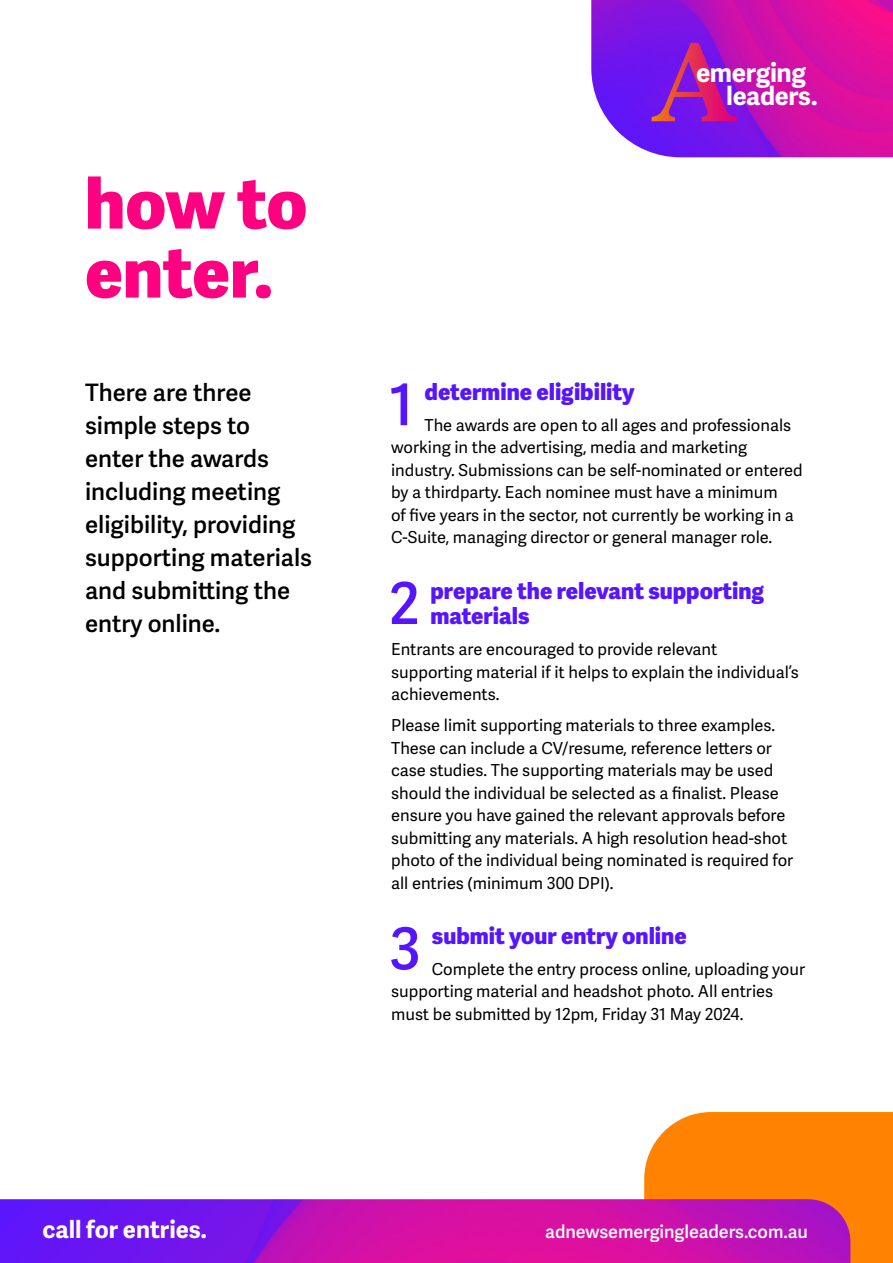
<style>
.page{position:relative;width:893px;height:1263px;background:#fff}
.page>*{position:absolute;margin:0;border:0;box-sizing:border-box;transform-origin:0 0}
.t1{font:800 69px/69px "Adelle Sans";color:#ff0080}
.t2{font:600 57.75px "Adelle Sans";color:#5715ff}
.t3{font:700 26.1px "Adelle Sans";letter-spacing:-.015em;color:#fff}
.t4{font:700 25.65px "Adelle Sans";letter-spacing:-.015em;color:#fff}
.t5{font:600 24px/33px "Adelle Sans";color:#000}
.t6{font:700 24px "Adelle Sans";color:#fff}
.t7{font:800 22.5px/25.5px "Adelle Sans";color:#5715ff}
.t8{font:600 18px "Adelle Sans";letter-spacing:-.005em;color:#fff}
.t9{font:16.5px/22.5px "Adelle Sans";color:#000}
</style>
<div class="page">
<div style="left:644px;top:1112px;width:249px;height:151px;background:#ff8300"></div>
<img style="left:591px;top:0;width:302px;height:157px">
<img style="left:0;top:1199px;width:850px;height:64px">
<svg style="left:652px;top:43px;width:85px;height:78px;background:#9a1cb8"></svg>
<h1 class="t1" style="left:85px;top:170px;width:224px">how to enter.</h1>
<h3 class="t5" style="left:85px;top:377px;width:229px">There are three simple steps to enter the awards including meeting eligibility, providing supporting materials and submitting the entry online.</h3>
<h3 class="t3" style="left:696px;top:57px;width:111px">emerging</h3>
<h3 class="t4" style="left:726px;top:81px;width:93px">leaders.</h3>
<h2 class="t2" style="left:389px;top:371px;width:26px">1</h2>
<h3 class="t7" style="left:425px;top:379px;width:211px">determine eligibility</h3>
<p class="t9" style="left:391px;top:414px;width:413px;text-indent:33px">The awards are open to all ages and professionals working in the advertising, media and marketing industry. Submissions can be self-nominated or entered by a thirdparty. Each nominee must have a minimum<br>of five years in the sector, not currently be working in a C-Suite, managing director or general manager role.</p>
<h2 class="t2" style="left:389px;top:570px;width:32px">2</h2>
<h3 class="t7" style="left:430px;top:578px;width:335px">prepare the relevant supporting materials</h3>
<p class="t9" style="left:391px;top:638px;width:409px">Entrants are encouraged to provide relevant supporting material if it helps to explain the individual’s achievements.</p>
<p class="t9" style="left:391px;top:714px;width:403px">Please limit supporting materials to three examples.<br>These can include a CV/resume, reference letters or case studies. The supporting materials may be used should the individual be selected as a finalist. Please ensure you have gained the relevant approvals before submitting any materials. A high resolution head-shot photo of the individual being nominated is required for all entries (minimum 300 DPI).</p>
<h2 class="t2" style="left:389px;top:915px;width:33px">3</h2>
<h3 class="t7" style="left:432px;top:923px;width:256px">submit your entry online</h3>
<p class="t9" style="left:391px;top:958px;width:415px;text-indent:41px">Complete the entry process online, uploading your supporting material and headshot photo. All entries must be submitted by 12pm, Friday 31 May 2024.</p>
<h3 class="t6" style="left:43px;top:1215px;width:166px">call for entries.</h3>
<p class="t8" style="left:545px;top:1221px;width:264px">adnewsemergingleaders.com.au</p>
</div>
